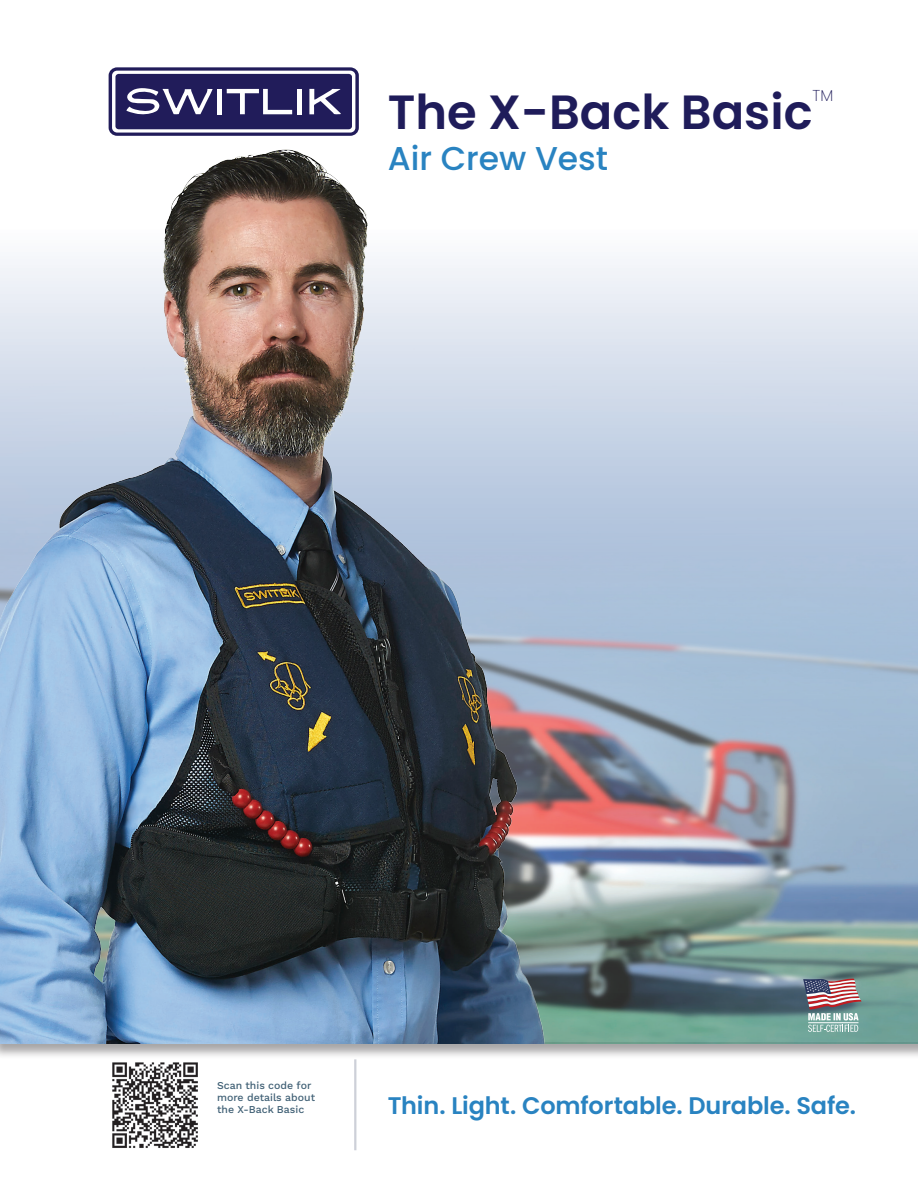
<style>
.page{position:relative;width:918px;height:1188px;background:#fff}
.page>*{position:absolute;margin:0;border:0;box-sizing:border-box;transform-origin:0 0}
.t1{font:600 48px "Poppins";color:#1f1c5a}
.t2{font:500 33px "Poppins";color:#2983c1}
.t3{font:600 24px "Poppins";letter-spacing:-.005em;color:#2983c1}
.t4{font:200 15.75px "Poppins";color:#1f1c5a}
.t5{font:500 10.5px/12px "Work Sans";color:#406075}
</style>
<div class="page">
<img style="left:112px;top:1062px;width:86px;height:86px">
<hr style="left:354px;top:1059px;width:2px;height:91px;background:#cdd0d8">
<img style="left:614px;top:259px;width:304px;height:784px">
<img style="left:0;top:149px;width:614px;height:894px">
<svg style="left:803px;top:978px;width:58px;height:54px;background:#979498"></svg>
<hr style="left:808px;top:1022px;width:50px;height:1px;background:#fff">
<svg style="left:109px;top:67px;width:250px;height:69px"></svg>
<hr style="left:218px;top:89px;width:4px;height:25px;background:#fff">
<p class="t1" style="left:388px;top:85px;width:426px">The X-Back Basic</p>
<p class="t4" style="left:813px;top:86px;width:22px">TM</p>
<p class="t2" style="left:388px;top:140px;width:222px">Air Crew Vest</p>
<p class="t5" style="left:217px;top:1080px;width:100px">Scan this code for more details about the X-Back Basic</p>
<p class="t3" style="left:388px;top:1092px;width:470px">Thin. Light. Comfortable. Durable. Safe.</p>
</div>
